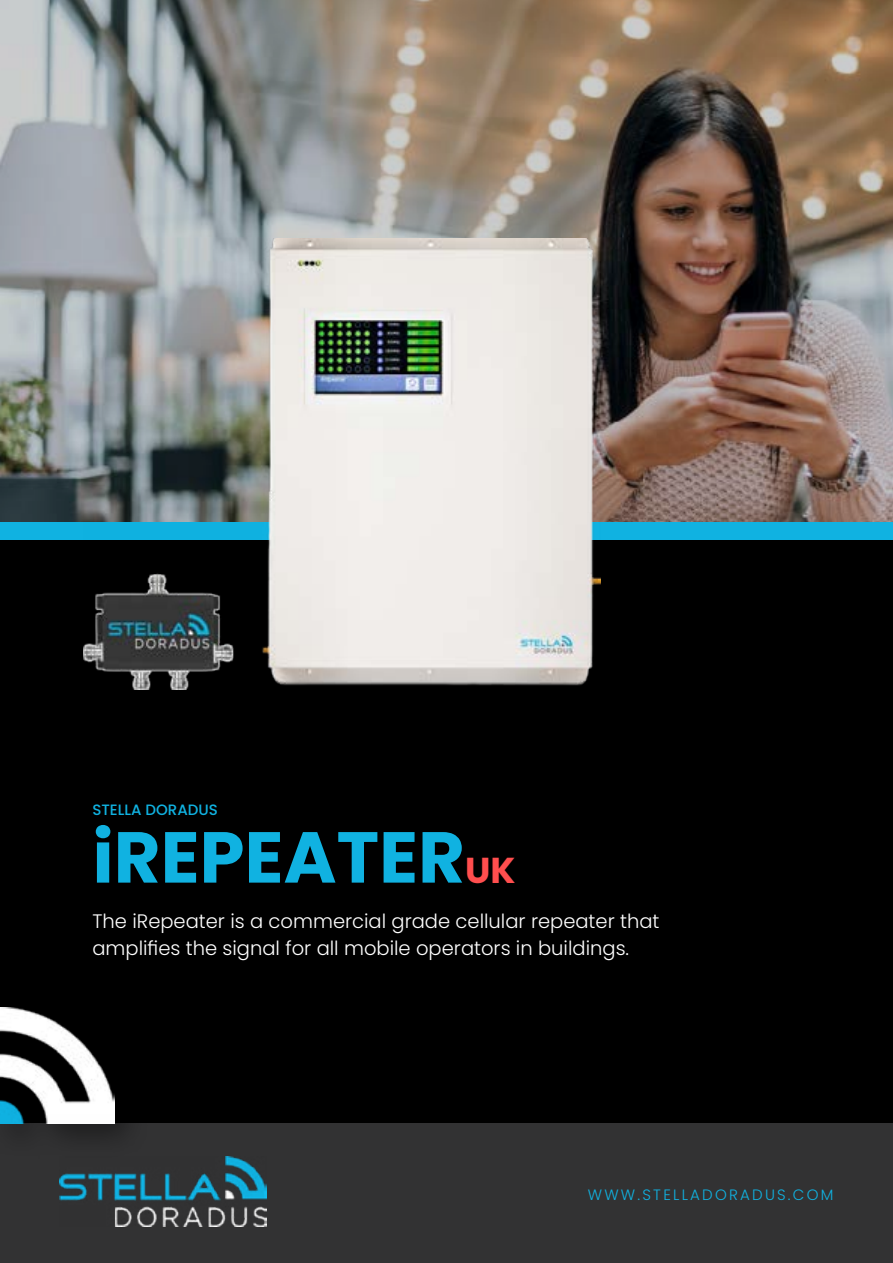
<style>
.page{position:relative;width:893px;height:1263px;background:#fff}
.page>*{position:absolute;margin:0;border:0;box-sizing:border-box;transform-origin:0 0}
.t1{font:700 72px "Poppins";color:#10b2e1}
.t2{font:300 19.5px/27px "Poppins";color:#fff}
.t3{font:300 15px "Poppins";letter-spacing:.15em;color:#10b2e1}
.t4{font:500 15px "Poppins";color:#10b2e1}
.s1{font-size:36px;color:#ff4e4e}
</style>
<div class="page">
<img style="left:0;top:0;width:893px;height:522px">
<div style="left:0;top:539px;width:893px;height:610px;background:#000"></div>
<div style="left:0;top:522px;width:893px;height:17px;background:#10b2e1"></div>
<div style="left:0;top:1124px;width:893px;height:139px;background:#323233"></div>
<img style="left:60px;top:1156px;width:206px;height:70px">
<div style="left:0;top:994px;width:150px;height:165px;background:#000;opacity:.45"></div>
<img style="left:0;top:1008px;width:114px;height:116px">
<img style="left:83px;top:238px;width:518px;height:451px">
<p class="t4" style="left:92px;top:801px;width:127px">STELLA DORADUS</p>
<h1 class="t1" style="left:92px;top:816px;width:424px">iREPEATER<span class="s1">UK</span></h1>
<p class="t2" style="left:92px;top:908px;width:569px">The iRepeater is a commercial grade cellular repeater that amplifies the signal for all mobile operators in buildings.</p>
<p class="t3" style="left:588px;top:1186px;width:247px">WWW.STELLADORADUS.COM</p>
</div>
